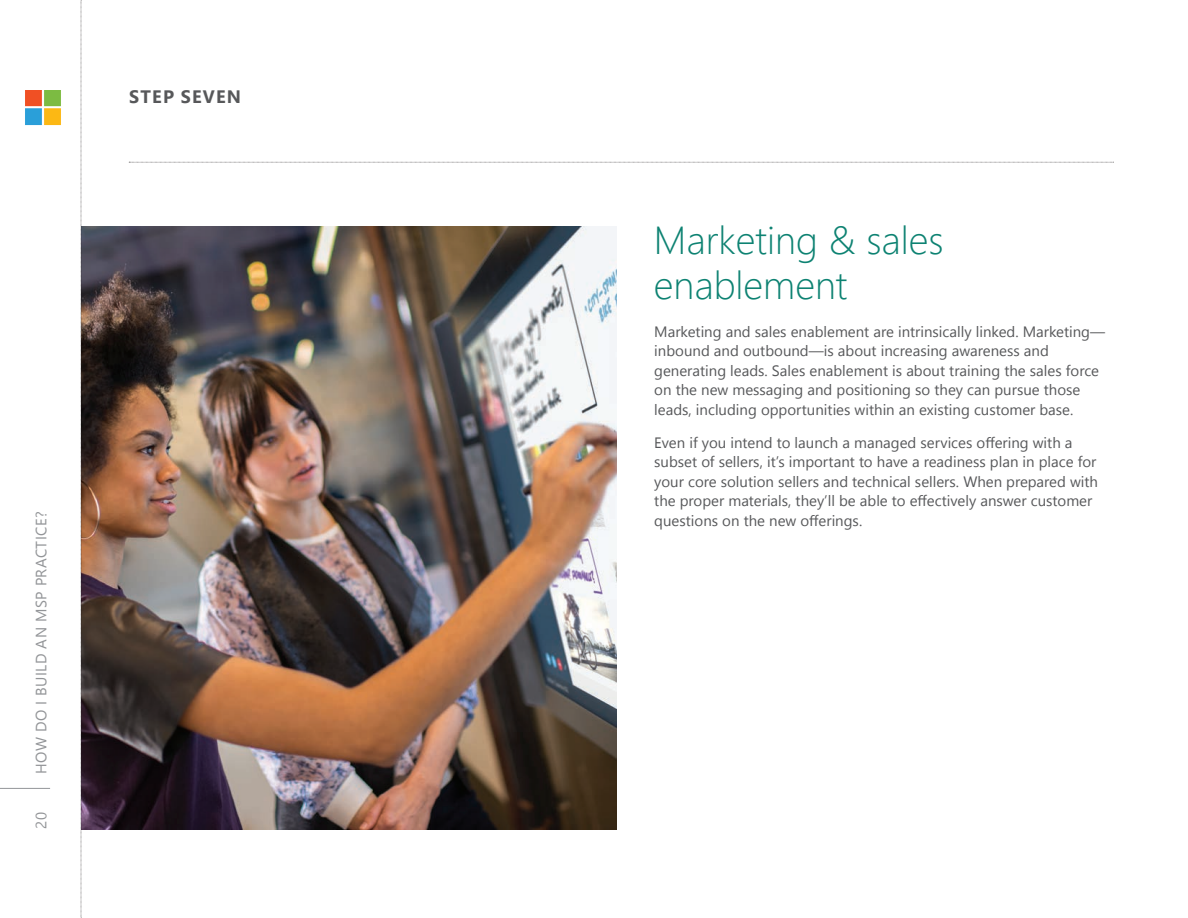
<style>
.page{position:relative;width:1188px;height:918px;background:#fff}
.page>*{position:absolute;margin:0;border:0;box-sizing:border-box;transform-origin:0 0}
.t1{font:300 39px/45px "Segoe UI";color:#0d8272}
.t2{font:700 18px "Segoe UI";letter-spacing:.065em;color:#57585a}
.t3{font:15px/19.5px "Segoe UI";color:#57585a}
.t4{font:15px "Segoe UI";letter-spacing:.03em;color:#939598}
</style>
<div class="page">
<img style="left:25px;top:90px;width:36px;height:36px">
<img style="left:82px;top:226px;width:534px;height:603px">
<svg style="left:129px;top:162px;width:985px;height:1px"></svg>
<svg style="left:81px;top:0;width:1px;height:918px"></svg>
<hr style="left:0;top:788px;width:50px;height:1px;background:#939598">
<p class="t2" style="left:129px;top:83px;width:113px">STEP SEVEN</p>
<p class="t4" style="left:30px;top:774px;width:264px;rotate:-90deg">HOW DO I BUILD AN MSP PRACTICE?</p>
<p class="t4" style="left:30px;top:829px;width:19px;rotate:-90deg">20</p>
<h1 class="t1" style="left:654px;top:216px;width:291px">Marketing &amp; sales enablement</h1>
<p class="t3" style="left:654px;top:321px;width:452px">Marketing and sales enablement are intrinsically linked. Marketing— inbound and outbound—is about increasing awareness and generating leads. Sales enablement is about training the sales force on the new messaging and positioning so they can pursue those leads, including opportunities within an existing customer base.</p>
<p class="t3" style="left:654px;top:432px;width:445px">Even if you intend to launch a managed services offering with a subset of sellers, it’s important to have a readiness plan in place for your core solution sellers and technical sellers. When prepared with the proper materials, they’ll be able to effectively answer customer questions on the new offerings.</p>
</div>
